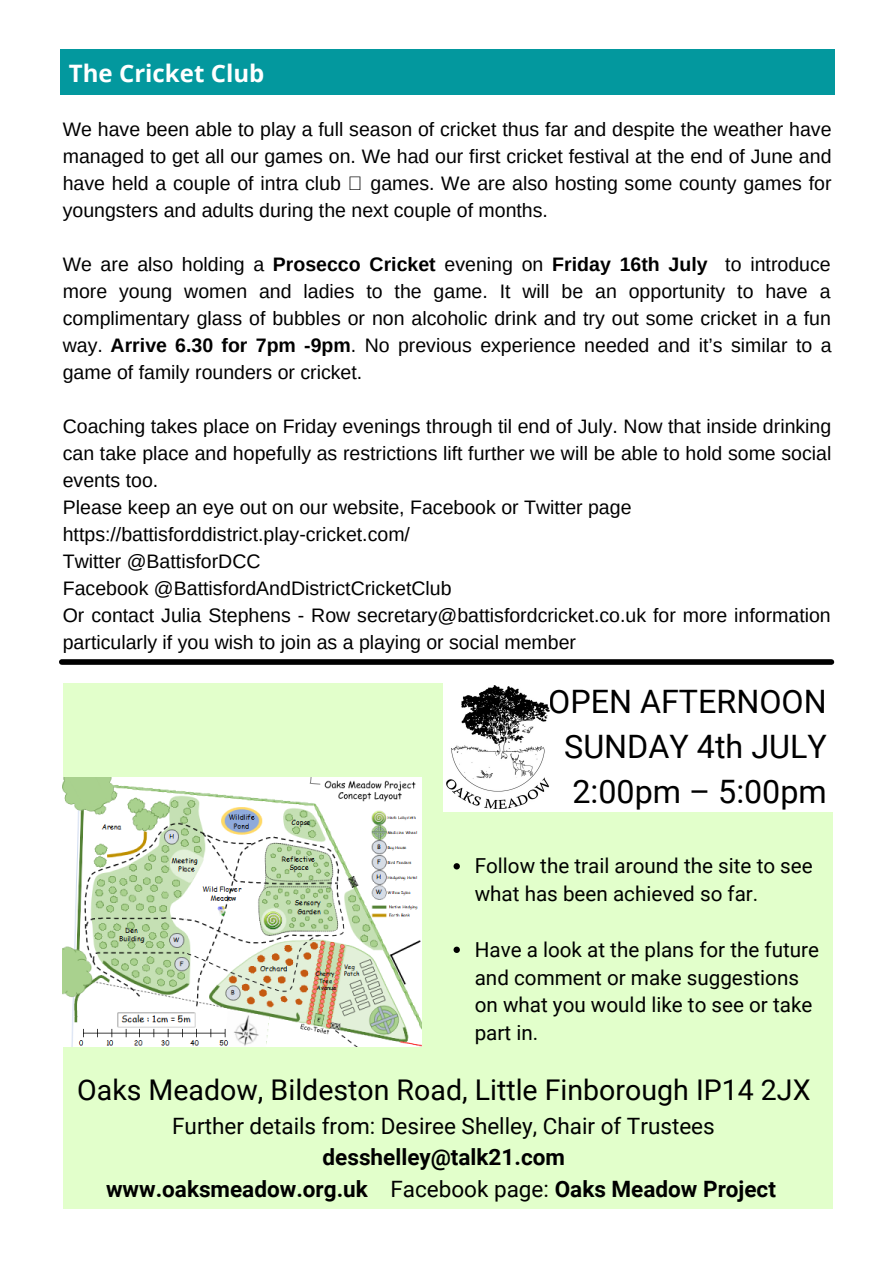
<style>
.page{position:relative;width:894px;height:1264px;background:#fff}
.page>*{position:absolute;margin:0;border:0;box-sizing:border-box;transform-origin:0 0}
.t1{font:32.25px "Roboto";color:#000}
.t2{font:28.5px "Roboto";color:#000}
.t3{font:700 24px "Open Sans";color:#fff}
.t4{font:22.5px/31.5px "Roboto";color:#000;text-align:center}
.t5{font:700 22.5px "Roboto";color:#000}
.t6{font:20.7px/27.8px "Roboto";color:#000}
.t7{font:19.5px/27px "Arimo";color:#000;text-align:justify}
.s1{font-weight:700}
.s2{font-weight:400}
</style>
<div class="page">
<div style="left:63px;top:682px;width:769px;height:526px;background:#e2ffcb"></div>
<div style="left:60px;top:50px;width:774px;height:45px;background:#03989e"></div>
<div style="left:444px;top:682px;width:390px;height:129px;background:#fff"></div>
<img style="left:446px;top:685px;width:103px;height:124px">
<img style="left:63px;top:777px;width:358px;height:269px">
<svg style="left:453px;top:863px;width:7px;height:6px"></svg>
<svg style="left:453px;top:946px;width:7px;height:7px"></svg>
<div style="left:62px;top:659px;width:769px;height:6px;background:#000"></div>
<p class="t3" style="left:69px;top:56px;width:197px">The Cricket Club</p>
<p class="t7" style="left:63px;top:115px;width:770px">We have been able to play a full season of cricket thus far and despite the weather have managed to get all our games on. We had our first cricket festival at the end of June and have held a couple of intra club</p>
<p class="t7" style="left:63px;top:169px;width:770px;text-indent:307px">games. We are also hosting some county games for youngsters and adults during the next couple of months.</p>
<p class="t7" style="left:63px;top:250px;width:770px">We are also holding a <span class="s1">Prosecco Cricket</span> evening on <span class="s1">Friday 16th July</span> to introduce more young women and ladies to the game. It will be an opportunity to have a complimentary glass of bubbles or non alcoholic drink and try out some cricket in a fun way. <span class="s1">Arrive 6.30 for 7pm -9pm</span>. No previous experience needed and it’s similar to a game of family rounders or cricket.</p>
<p class="t7" style="left:63px;top:413px;width:769px">Coaching takes place on Friday evenings through til end of July. Now that inside drinking can take place and hopefully as restrictions lift further we will be able to hold some social events too.</p>
<p class="t7" style="left:63px;top:494px;width:570px">Please keep an eye out on our website, Facebook or Twitter page</p>
<p class="t7" style="left:63px;top:521px;width:348px">https://battisforddistrict.play-cricket.com/</p>
<p class="t7" style="left:63px;top:548px;width:199px">Twitter @BattisforDCC</p>
<p class="t7" style="left:63px;top:575px;width:390px">Facebook @BattisfordAndDistrictCricketClub</p>
<p class="t7" style="left:63px;top:602px;width:769px">Or contact Julia Stephens - Row secretary@battisfordcricket.co.uk for more information particularly if you wish to join as a playing or social member</p>
<p class="t1" style="left:548px;top:683px;width:280px">OPEN AFTERNOON</p>
<p class="t1" style="left:564px;top:728px;width:264px">SUNDAY 4th JULY</p>
<p class="t1" style="left:572px;top:773px;width:256px">2:00pm – 5:00pm</p>
<p class="t6" style="left:474px;top:852px;width:339px">Follow the trail around the site to see what has been achieved so far.</p>
<p class="t6" style="left:474px;top:935px;width:346px">Have a look at the plans for the future and comment or make suggestions on what you would like to see or take part in.</p>
<p class="t2" style="left:77px;top:1073px;width:734px">Oaks Meadow, Bildeston Road, Little Finborough IP14 2JX</p>
<p class="t4" style="left:172px;top:1110px;width:544px">Further details from: Desiree Shelley, Chair of Trustees <span class="s1">desshelley@talk21.com</span></p>
<p class="t5" style="left:106px;top:1175px;width:671px">www.oaksmeadow.org.uk <span class="s2">Facebook page:</span> Oaks Meadow Project</p>
</div>
